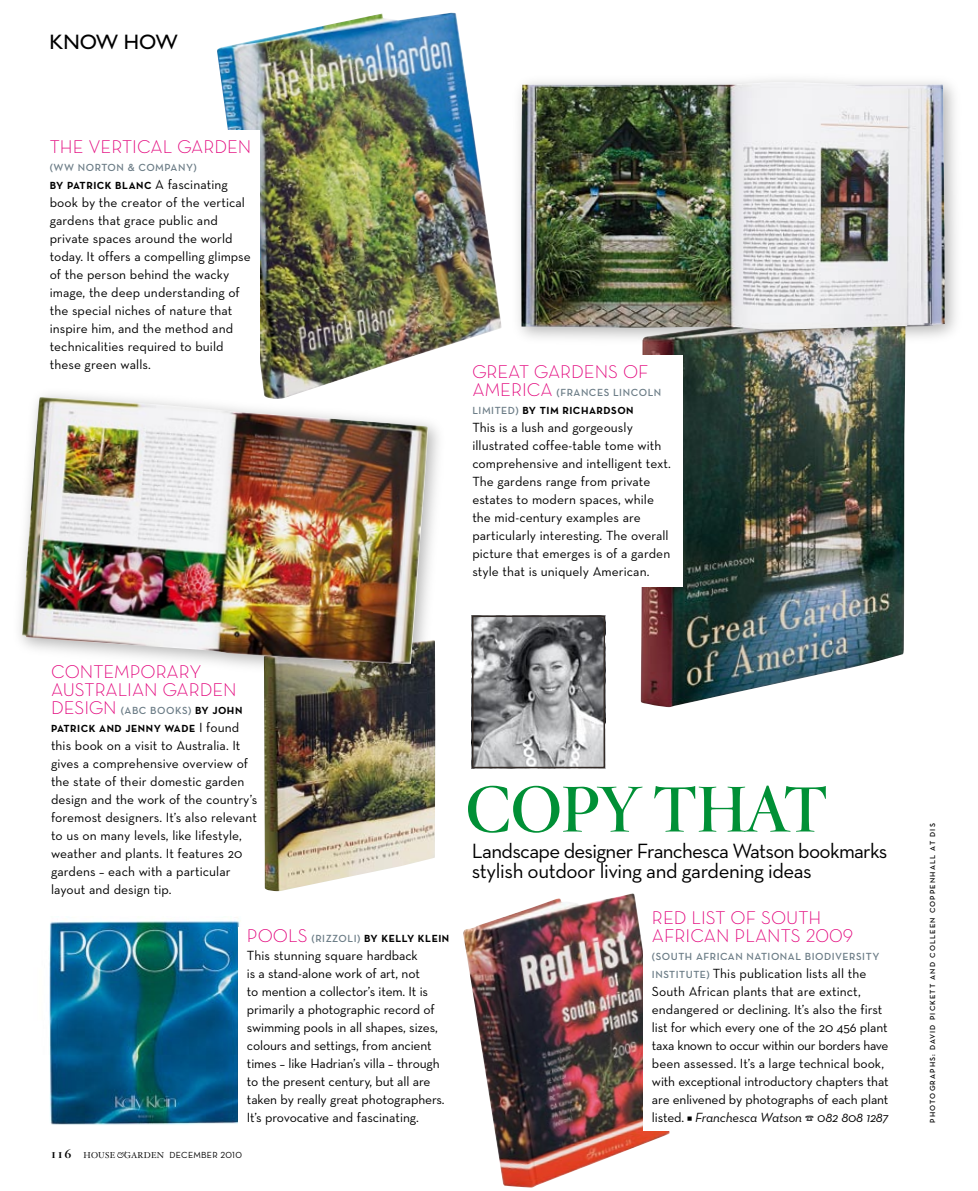
<style>
.page{position:relative;width:978px;height:1191px;background:#fff}
.page>*{position:absolute;margin:0;border:0;box-sizing:border-box;transform-origin:0 0}
.t1{font:63px "Hoefler Titling HTF Bd SC";letter-spacing:-.02em;color:#009036}
.t2{font:21px/20.4px "Neutra Text";letter-spacing:-.035em;color:#000}
.t3{font:21px "Gill Sans";color:#000}
.t4{font:18.75px/18px "Neutraface Text Light Alt";color:#e2007a}
.t5{font:13.5px/18px "Neutra Text";color:#000}
.t6{font:10.5px "Neutra Text PS Bold Alt";letter-spacing:.05em;color:#000}
.t7{font:10.5px "Neutra Text PS Demi Alt";letter-spacing:.05em;color:#6b7c86}
.t8{font:9px "Neutra Text PS Book Alt";letter-spacing:.03em;color:#000}
.t9{font:7.5px "Neutra Text PS Demi Alt";letter-spacing:.15em;color:#000}
.s1{font-family:"Neutra Text";font-size:13.5px}
.s2{font-family:"Neutraface Text Light Alt";font-size:18.75px;color:#e2007a}
.s3{font-family:"Neutra Text PS Demi Alt";color:#6b7c86}
.s4{font-family:"Neutra Text PS Bold Alt";color:#000}
.s5{font-family:"Hoefler Titling HTF Bd Roman";font-size:13.5px}
.s6{font-family:"Hoefler Text";font-size:8.55px}
.s7{font-family:"Neutra Text PS Demi Alt";font-size:10.5px;color:#6b7c86}
.s8{font-style:italic}
</style>
<div class="page">
<img style="left:49px;top:920px;width:191px;height:205px">
<div style="left:238px;top:927px;width:220px;height:198px;background:#fff"></div>
<img style="left:463px;top:893px;width:207px;height:294px">
<div style="left:643px;top:900px;width:250px;height:230px;background:#fff"></div>
<img style="left:264px;top:684px;width:171px;height:207px">
<img style="left:217px;top:13px;width:285px;height:372px">
<img style="left:641px;top:351px;width:265px;height:356px">
<div style="left:41px;top:130px;width:219px;height:245px;background:#fff"></div>
<img style="left:475px;top:618px;width:127px;height:147px">
<div style="left:472px;top:615px;width:133px;height:153px;border:2px solid #332b27"></div>
<div style="left:464px;top:355px;width:218px;height:232px;background:#fff"></div>
<svg style="left:117px;top:1151px;width:9px;height:7px"></svg>
<div style="left:508px;top:69px;width:458px;height:282px;background:#000;opacity:.3"></div>
<img style="left:521px;top:82px;width:424px;height:248px">
<div style="left:10px;top:385px;width:439px;height:299px;background:#000;opacity:.3"></div>
<img style="left:22px;top:397px;width:406px;height:267px">
<h2 class="t3" style="left:50px;top:30px;width:129px">KNOW HOW</h2>
<h3 class="t4" style="left:50px;top:137px;width:203px">THE VERTICAL GARDEN</h3>
<p class="t7" style="left:50px;top:161px;width:149px">(WW NORTON &amp; COMPANY)</p>
<p class="t6" style="left:50px;top:179px;width:180px">BY PATRICK BLANC <span class="s1">A fascinating</span></p>
<p class="t5" style="left:50px;top:193px;width:203px">book by the creator of the vertical gardens that grace public and private spaces around the world today. It offers a compelling glimpse of the person behind the wacky image, the deep understanding of the special niches of nature that inspire him, and the method and technicalities required to build these green walls.</p>
<h3 class="t4" style="left:472px;top:362px;width:178px">GREAT GARDENS OF</h3>
<p class="t7" style="left:472px;top:386px;width:190px"><span class="s2">AMERICA</span> (FRANCES LINCOLN</p>
<p class="t6" style="left:472px;top:404px;width:163px"><span class="s3">LIMITED)</span> BY TIM RICHARDSON</p>
<p class="t5" style="left:472px;top:418px;width:200px">This is a lush and gorgeously illustrated coffee-table tome with comprehensive and intelligent text.<br>The gardens range from private estates to modern spaces, while the mid-century examples are particularly interesting. The overall picture that emerges is of a garden style that is uniquely American.</p>
<h3 class="t4" style="left:51px;top:662px;width:187px">CONTEMPORARY<br>AUSTRALIAN GARDEN</h3>
<p class="t7" style="left:51px;top:704px;width:193px"><span class="s2">DESIGN</span> (ABC BOOKS) <span class="s4">BY JOHN</span></p>
<p class="t6" style="left:51px;top:722px;width:190px">PATRICK AND JENNY WADE <span class="s1">I found</span></p>
<p class="t5" style="left:51px;top:736px;width:208px">this book on a visit to Australia. It gives a comprehensive overview of the state of their domestic garden design and the work of the country’s foremost designers. It’s also relevant to us on many levels, like lifestyle, weather and plants. It features 20 gardens – each with a particular layout and design tip.</p>
<p class="t6" style="left:247px;top:931px;width:204px"><span class="s2">POOLS</span> <span class="s3">(RIZZOLI)</span> BY KELLY KLEIN</p>
<p class="t5" style="left:247px;top:946px;width:199px">This stunning square hardback<br>is a stand-alone work of art, not<br>to mention a collector’s item. It is primarily a photographic record of swimming pools in all shapes, sizes, colours and settings, from ancient times – like Hadrian’s villa – through to the present century, but all are taken by really great photographers.<br>It’s provocative and fascinating.</p>
<p class="t8" style="left:51px;top:1149px;width:192px"><span class="s5">116</span> <span class="s6">HOUSE GARDEN</span> DECEMBER 2010</p>
<h1 class="t1" style="left:466px;top:767px;width:364px">Copy that</h1>
<h2 class="t2" style="left:472px;top:840px;width:417px">Landscape designer Franchesca Watson bookmarks stylish outdoor living and gardening ideas</h2>
<h3 class="t4" style="left:652px;top:908px;width:203px">RED LIST OF SOUTH<br>AFRICAN PLANTS 2009</h3>
<p class="t7" style="left:652px;top:949px;width:229px">(SOUTH AFRICAN NATIONAL BIODIVERSITY</p>
<p class="t5" style="left:652px;top:964px;width:238px"><span class="s7">INSTITUTE)</span> This publication lists all the South African plants that are extinct, endangered or declining. It’s also the first list for which every one of the 20 456 plant taxa known to occur within our borders have been assessed. It’s a large technical book, with exceptional introductory chapters that are enlivened by photographs of each plant listed. ■ <span class="s8">Franchesca Watson 082 808 1287</span></p>
<p class="t9" style="left:928px;top:1122px;width:300px;rotate:-90deg">PHOTOGRAPHS: DAVID P ICKETT AND COLLEEN COPP ENHALL AT DIS</p>
</div>
